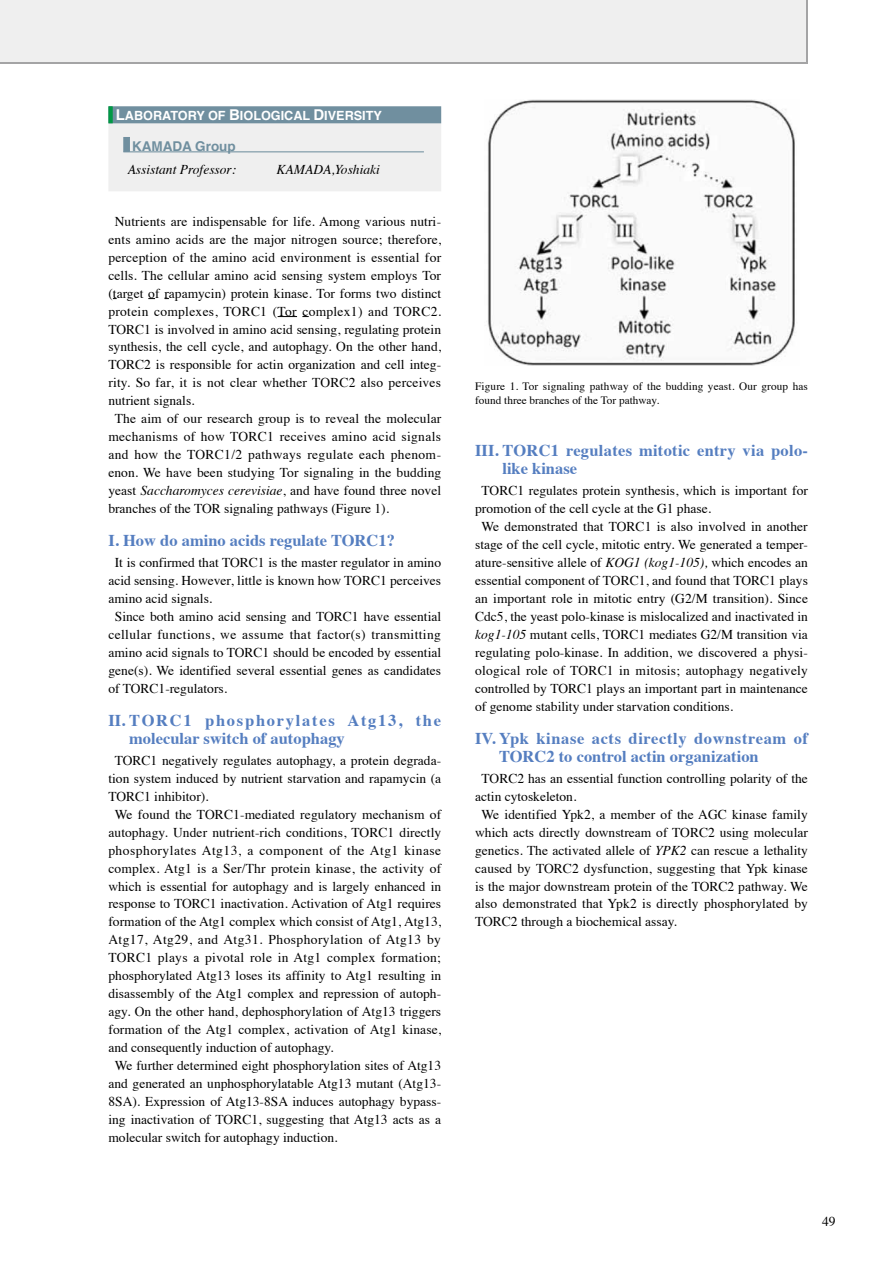
<style>
.page{position:relative;width:893px;height:1263px;background:#fff}
.page>*{position:absolute;margin:0;border:0;box-sizing:border-box;transform-origin:0 0}
.t1{font:700 16.5px/18px "Times";color:#557ec0}
.t2{font:700 16.5px/18px "Times";letter-spacing:.045em;color:#557ec0}
.t3{font:700 16.5px/18px "Times";letter-spacing:.02em;color:#557ec0}
.t4{font:13.5px "Times";color:#000}
.t5{font:13.5px "Times";letter-spacing:.025em;color:#000}
.t6{font:13.5px "Times";letter-spacing:.03em;color:#000}
.t7{font:13.5px "Times";letter-spacing:.02em;color:#000}
.t8{font:13.5px "Times";letter-spacing:.035em;color:#000}
.t9{font:italic 13.5px "Times";color:#000}
.t10{font:700 13.5px "Helvetica";color:#708f9f}
.t11{font:700 12.6px "Helvetica";color:#fff}
.t12{font:11.25px/14.2px "Times";letter-spacing:.01em;color:#000}
.s1{font-size:14.85px}
.s2{font-style:italic}
</style>
<div class="page">
<div style="left:0;top:0;width:808px;height:64px;background:#efefef"></div>
<hr style="left:806px;top:0;width:2px;height:64px;background:#a4a4a5">
<svg style="left:278px;top:316px;width:31px;height:1px"></svg>
<img style="left:488px;top:100px;width:307px;height:265px">
<div style="left:108px;top:106px;width:333px;height:85px;background:#efefef"></div>
<div style="left:109px;top:107px;width:332px;height:16px;background:#708f9f"></div>
<div style="left:108px;top:106px;width:333px;height:17px;border:1px solid #708f9f"></div>
<svg style="left:108px;top:106px;width:5px;height:17px"></svg>
<div style="left:123px;top:137px;width:7px;height:15px;background:#708f9f;border:1px solid #708f9f"></div>
<hr style="left:123px;top:151px;width:301px;height:1px;background:#708f9f">
<hr style="left:0;top:62px;width:808px;height:2px;background:#a4a4a5">
<p class="t11" style="left:116px;top:106px;width:268px"><span class="s1">L</span>ABORATORY OF <span class="s1">B</span>IOLOGICAL <span class="s1">D</span>IVERSITY</p>
<p class="t10" style="left:132px;top:135px;width:105px">KAMADA Group</p>
<p class="t9" style="left:128px;top:158px;width:110px">Assistant Professor:</p>
<p class="t9" style="left:277px;top:158px;width:105px">KAMADA,Yoshiaki</p>
<p class="t4" style="left:115px;top:209px;width:328px">Nutrients are indispensable for life. Among various nutri-</p>
<p class="t4" style="left:108px;top:226px;width:334px">ents amino acids are the major nitrogen source; therefore,</p>
<p class="t4" style="left:108px;top:244px;width:334px">perception of the amino acid environment is essential for</p>
<p class="t4" style="left:108px;top:262px;width:334px">cells. The cellular amino acid sensing system employs Tor</p>
<p class="t4" style="left:108px;top:280px;width:334px">(target of rapamycin) protein kinase. Tor forms two distinct</p>
<p class="t7" style="left:108px;top:298px;width:334px">protein complexes, TORC1 (Tor complex1) and TORC2.</p>
<p class="t4" style="left:108px;top:316px;width:334px">TORC1 is involved in amino acid sensing, regulating protein</p>
<p class="t4" style="left:108px;top:334px;width:334px">synthesis, the cell cycle, and autophagy. On the other hand,</p>
<p class="t4" style="left:108px;top:352px;width:334px">TORC2 is responsible for actin organization and cell integ-</p>
<p class="t4" style="left:108px;top:370px;width:334px">rity. So far, it is not clear whether TORC2 also perceives</p>
<p class="t4" style="left:108px;top:388px;width:88px">nutrient signals.</p>
<p class="t4" style="left:115px;top:406px;width:328px">The aim of our research group is to reveal the molecular</p>
<p class="t5" style="left:108px;top:424px;width:334px">mechanisms of how TORC1 receives amino acid signals</p>
<p class="t5" style="left:108px;top:442px;width:334px">and how the TORC1/2 pathways regulate each phenom-</p>
<p class="t4" style="left:108px;top:460px;width:334px">enon. We have been studying Tor signaling in the budding</p>
<p class="t4" style="left:108px;top:478px;width:334px">yeast <span class="s2">Saccharomyces cerevisiae</span>, and have found three novel</p>
<p class="t4" style="left:108px;top:496px;width:282px">branches of the TOR signaling pathways (Figure 1).</p>
<p class="t1" style="left:108px;top:530px;width:288px">I. How do amino acids regulate TORC1?</p>
<p class="t4" style="left:115px;top:550px;width:328px">It is confirmed that TORC1 is the master regulator in amino</p>
<p class="t4" style="left:108px;top:568px;width:334px">acid sensing. However, little is known how TORC1 perceives</p>
<p class="t4" style="left:108px;top:586px;width:105px">amino acid signals.</p>
<p class="t4" style="left:115px;top:604px;width:328px">Since both amino acid sensing and TORC1 have essential</p>
<p class="t6" style="left:108px;top:622px;width:334px">cellular functions, we assume that factor(s) transmitting</p>
<p class="t4" style="left:108px;top:640px;width:334px">amino acid signals to TORC1 should be encoded by essential</p>
<p class="t4" style="left:108px;top:658px;width:334px">gene(s). We identified several essential genes as candidates</p>
<p class="t4" style="left:108px;top:676px;width:120px">of TORC1-regulators.</p>
<p class="t2" style="left:129px;top:709px;width:313px;text-indent:-21px">II. TORC1 phosphorylates Atg13, the molecular switch of autophagy</p>
<p class="t4" style="left:115px;top:747px;width:328px">TORC1 negatively regulates autophagy, a protein degrada-</p>
<p class="t4" style="left:108px;top:765px;width:334px">tion system induced by nutrient starvation and rapamycin (a</p>
<p class="t4" style="left:108px;top:783px;width:102px">TORC1 inhibitor).</p>
<p class="t4" style="left:115px;top:801px;width:328px">We found the TORC1-mediated regulatory mechanism of</p>
<p class="t4" style="left:108px;top:819px;width:334px">autophagy. Under nutrient-rich conditions, TORC1 directly</p>
<p class="t8" style="left:108px;top:837px;width:334px">phosphorylates Atg13, a component of the Atg1 kinase</p>
<p class="t4" style="left:108px;top:855px;width:334px">complex. Atg1 is a Ser/Thr protein kinase, the activity of</p>
<p class="t4" style="left:108px;top:873px;width:334px">which is essential for autophagy and is largely enhanced in</p>
<p class="t4" style="left:108px;top:891px;width:334px">response to TORC1 inactivation. Activation of Atg1 requires</p>
<p class="t4" style="left:108px;top:909px;width:334px">formation of the Atg1 complex which consist of Atg1, Atg13,</p>
<p class="t6" style="left:108px;top:927px;width:334px">Atg17, Atg29, and Atg31. Phosphorylation of Atg13 by</p>
<p class="t5" style="left:108px;top:945px;width:334px">TORC1 plays a pivotal role in Atg1 complex formation;</p>
<p class="t4" style="left:108px;top:963px;width:334px">phosphorylated Atg13 loses its affinity to Atg1 resulting in</p>
<p class="t4" style="left:108px;top:981px;width:334px">disassembly of the Atg1 complex and repression of autoph-</p>
<p class="t4" style="left:108px;top:999px;width:334px">agy. On the other hand, dephosphorylation of Atg13 triggers</p>
<p class="t4" style="left:108px;top:1017px;width:334px">formation of the Atg1 complex, activation of Atg1 kinase,</p>
<p class="t4" style="left:108px;top:1035px;width:227px">and consequently induction of autophagy.</p>
<p class="t4" style="left:115px;top:1053px;width:328px">We further determined eight phosphorylation sites of Atg13</p>
<p class="t4" style="left:108px;top:1071px;width:334px">and generated an unphosphorylatable Atg13 mutant (Atg13-</p>
<p class="t4" style="left:108px;top:1089px;width:334px">8SA). Expression of Atg13-8SA induces autophagy bypass-</p>
<p class="t4" style="left:108px;top:1107px;width:334px">ing inactivation of TORC1, suggesting that Atg13 acts as a</p>
<p class="t4" style="left:108px;top:1125px;width:231px">molecular switch for autophagy induction.</p>
<p class="t12" style="left:475px;top:378px;width:334px">Figure 1. Tor signaling pathway of the budding yeast. Our group has found three branches of the Tor pathway.</p>
<p class="t3" style="left:502px;top:440px;width:307px;text-indent:-27px">III. TORC1 regulates mitotic entry via polo&shy;like kinase</p>
<p class="t4" style="left:482px;top:478px;width:328px">TORC1 regulates protein synthesis, which is important for</p>
<p class="t4" style="left:475px;top:496px;width:237px">promotion of the cell cycle at the G1 phase.</p>
<p class="t4" style="left:482px;top:514px;width:328px">We demonstrated that TORC1 is also involved in another</p>
<p class="t4" style="left:475px;top:532px;width:334px">stage of the cell cycle, mitotic entry. We generated a temper-</p>
<p class="t4" style="left:475px;top:550px;width:334px">ature-sensitive allele of <span class="s2">KOG1 (kog1-105),</span> which encodes an</p>
<p class="t4" style="left:475px;top:568px;width:334px">essential component of TORC1, and found that TORC1 plays</p>
<p class="t4" style="left:475px;top:586px;width:334px">an important role in mitotic entry (G2/M transition). Since</p>
<p class="t4" style="left:475px;top:604px;width:334px">Cdc5, the yeast polo-kinase is mislocalized and inactivated in</p>
<p class="t4" style="left:475px;top:622px;width:334px"><span class="s2">kog1-105</span> mutant cells, TORC1 mediates G2/M transition via</p>
<p class="t4" style="left:475px;top:640px;width:334px">regulating polo-kinase. In addition, we discovered a physi-</p>
<p class="t7" style="left:475px;top:658px;width:334px">ological role of TORC1 in mitosis; autophagy negatively</p>
<p class="t4" style="left:475px;top:676px;width:334px">controlled by TORC1 plays an important part in maintenance</p>
<p class="t4" style="left:475px;top:694px;width:259px">of genome stability under starvation conditions.</p>
<p class="t1" style="left:499px;top:727px;width:310px;text-indent:-24px">IV. Ypk kinase acts directly downstream of<br>TORC2 to control actin organization</p>
<p class="t4" style="left:482px;top:765px;width:328px">TORC2 has an essential function controlling polarity of the</p>
<p class="t4" style="left:475px;top:783px;width:103px">actin cytoskeleton.</p>
<p class="t4" style="left:482px;top:801px;width:328px">We identified Ypk2, a member of the AGC kinase family</p>
<p class="t4" style="left:475px;top:819px;width:334px">which acts directly downstream of TORC2 using molecular</p>
<p class="t4" style="left:475px;top:837px;width:334px">genetics. The activated allele of <span class="s2">YPK2</span> can rescue a lethality</p>
<p class="t4" style="left:475px;top:855px;width:334px">caused by TORC2 dysfunction, suggesting that Ypk kinase</p>
<p class="t4" style="left:475px;top:873px;width:334px">is the major downstream protein of the TORC2 pathway. We</p>
<p class="t4" style="left:475px;top:891px;width:334px">also demonstrated that Ypk2 is directly phosphorylated by</p>
<p class="t4" style="left:475px;top:909px;width:203px">TORC2 through a biochemical assay.</p>
<p class="t4" style="left:822px;top:1209px;width:15px">49</p>
</div>
